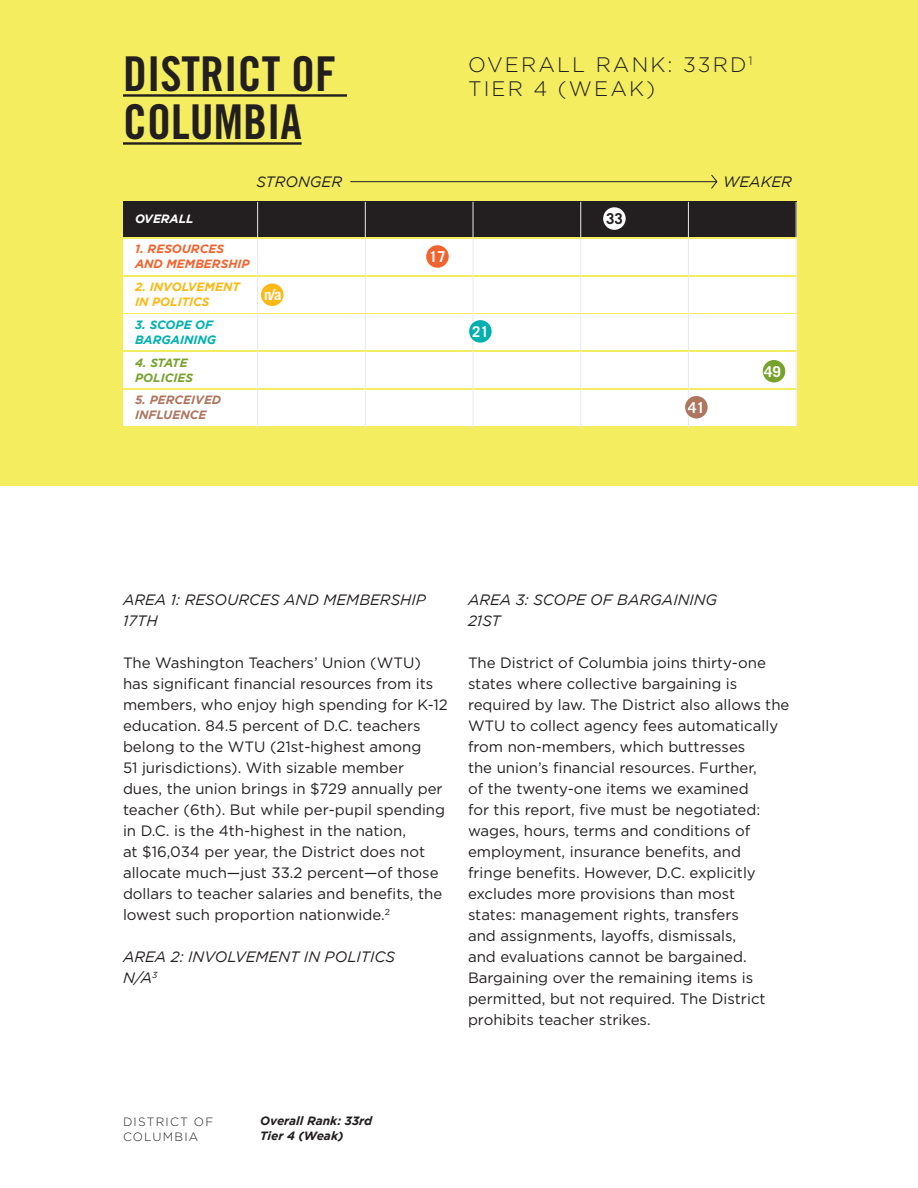
<style>
.page{position:relative;width:918px;height:1188px;background:#fff}
.page>*{position:absolute;margin:0;border:0;box-sizing:border-box;transform-origin:0 0}
.Heading_2{font:48px/48px "Trade Gothic Bold Cond Twenty";color:#231f20}
.Heading_3{font:300 21px "Gotham";letter-spacing:.1em;color:#231f20}
.Main_Body_Text{font:15px/21px "Gotham";color:#231f20}
.Call_Out{font:italic 15px "Gotham";color:#231f20}
.Main_Body_Text-2{font:700 15px "Trade Gothic";color:#fff}
.Main_Body_Text-3{font:700 15px "Trade Gothic";color:#231f20}
.Profile_Footer_2{font:italic 700 12px "Gotham";color:#231f20}
.Table_Heading_1{font:italic 700 12px "Gotham";color:#f2642f}
.Table_Heading_1-2{font:italic 700 12px "Gotham";color:#fcb814}
.Table_Heading_1-3{font:italic 700 12px "Gotham";color:#af765f}
.Table_Heading_1-4{font:italic 700 12px "Gotham";color:#00b1b0}
.Profile_Footer_1{font:300 12px/15px "Gotham";letter-spacing:.1em;color:#231f20}
.Table_Heading_1-5{font:italic 700 12px "Gotham";color:#78a22d}
.Table_Heading_1-6{font:italic 700 12px "Gotham";color:#fff}
</style>
<div class="page">
<div style="left:0;top:0;width:918px;height:486px;background:#f3ed5f"></div>
<div style="left:123px;top:202px;width:673px;height:35px;background:#231f20"></div>
<div style="left:123px;top:240px;width:673px;height:35px;background:#fff"></div>
<div style="left:123px;top:277px;width:673px;height:35px;background:#fff"></div>
<div style="left:123px;top:315px;width:673px;height:35px;background:#fff"></div>
<div style="left:123px;top:353px;width:673px;height:35px;background:#fff"></div>
<div style="left:123px;top:390px;width:673px;height:35px;background:#fff"></div>
<hr style="left:257px;top:202px;width:1px;height:226px;background:#e9eae4">
<hr style="left:365px;top:202px;width:1px;height:226px;background:#e9eae4">
<hr style="left:473px;top:202px;width:1px;height:226px;background:#e9eae4">
<hr style="left:580px;top:202px;width:1px;height:226px;background:#e9eae4">
<hr style="left:688px;top:202px;width:1px;height:226px;background:#e9eae4">
<hr style="left:796px;top:202px;width:1px;height:226px;background:#e9eae4">
<svg style="left:350px;top:174px;width:368px;height:15px"></svg>
<hr style="left:123px;top:94px;width:224px;height:3px;background:#231f20">
<hr style="left:123px;top:142px;width:179px;height:3px;background:#231f20">
<div style="left:603px;top:207px;width:23px;height:23px;background:#fff;border-radius:50%"></div>
<div style="left:261px;top:284px;width:23px;height:22px;background:#fcb814;border-radius:50%"></div>
<div style="left:763px;top:360px;width:22px;height:22px;background:#78a22d;border-radius:50%"></div>
<div style="left:426px;top:245px;width:23px;height:23px;background:#f2642f;border-radius:50%"></div>
<div style="left:685px;top:396px;width:23px;height:22px;background:#af765f;border-radius:50%"></div>
<div style="left:469px;top:320px;width:23px;height:23px;background:#00b1b0;border-radius:50%"></div>
<p class="Heading_2" style="left:123px;top:49px;width:215px">DISTRICT OF<br>COLUMBIA</p>
<p class="Heading_3" style="left:468px;top:53px;width:286px">OVERALL RANK: 33RD<sup>1</sup></p>
<p class="Heading_3" style="left:468px;top:77px;width:189px">TIER 4 (WEAK)</p>
<p class="Table_Heading_1-6" style="left:135px;top:212px;width:60px">OVERALL</p>
<p class="Call_Out" style="left:256px;top:173px;width:87px">STRONGER</p>
<p class="Call_Out" style="left:723px;top:173px;width:70px">WEAKER</p>
<p class="Main_Body_Text-3" style="left:606px;top:210px;width:18px">33</p>
<p class="Table_Heading_1" style="left:135px;top:242px;width:90px">1. RESOURCES</p>
<p class="Table_Heading_1" style="left:135px;top:257px;width:116px">AND MEMBERSHIP</p>
<p class="Table_Heading_1-2" style="left:135px;top:280px;width:106px">2. INVOLVEMENT</p>
<p class="Table_Heading_1-2" style="left:135px;top:295px;width:76px">IN POLITICS</p>
<p class="Table_Heading_1-4" style="left:135px;top:318px;width:80px">3. SCOPE OF</p>
<p class="Table_Heading_1-4" style="left:135px;top:333px;width:83px">BARGAINING</p>
<p class="Table_Heading_1-5" style="left:135px;top:355px;width:54px">4. STATE</p>
<p class="Table_Heading_1-5" style="left:135px;top:370px;width:60px">POLICIES</p>
<p class="Table_Heading_1-3" style="left:135px;top:393px;width:88px">5. PERCEIVED</p>
<p class="Table_Heading_1-3" style="left:135px;top:408px;width:73px">INFLUENCE</p>
<p class="Main_Body_Text-2" style="left:264px;top:286px;width:19px">n/a</p>
<p class="Main_Body_Text-2" style="left:429px;top:248px;width:18px">17</p>
<p class="Main_Body_Text-2" style="left:472px;top:322px;width:18px">21</p>
<p class="Main_Body_Text-2" style="left:688px;top:398px;width:18px">41</p>
<p class="Main_Body_Text-2" style="left:764px;top:362px;width:18px">49</p>
<p class="Call_Out" style="left:123px;top:591px;width:304px">AREA 1: RESOURCES AND MEMBERSHIP</p>
<p class="Call_Out" style="left:123px;top:612px;width:36px">17TH</p>
<p class="Main_Body_Text" style="left:123px;top:652px;width:326px">The Washington Teachers’ Union (WTU) has significant financial resources from its members, who enjoy high spending for K-12 education. 84.5 percent of D.C. teachers belong to the WTU (21st-highest among<br>51 jurisdictions). With sizable member<br>dues, the union brings in $729 annually per teacher (6th). But while per-pupil spending in D.C. is the 4th-highest in the nation,<br>at $16,034 per year, the District does not allocate much—just 33.2 percent—of those dollars to teacher salaries and benefits, the lowest such proportion nationwide.<sup>2</sup></p>
<p class="Call_Out" style="left:123px;top:948px;width:273px">AREA 2: INVOLVEMENT IN POLITICS</p>
<p class="Call_Out" style="left:123px;top:969px;width:36px">N/A<sup>3</sup></p>
<p class="Call_Out" style="left:468px;top:591px;width:251px">AREA 3: SCOPE OF BARGAINING</p>
<p class="Call_Out" style="left:468px;top:612px;width:34px">21ST</p>
<p class="Main_Body_Text" style="left:468px;top:652px;width:323px">The District of Columbia joins thirty-one states where collective bargaining is required by law. The District also allows the WTU to collect agency fees automatically from non-members, which buttresses<br>the union’s financial resources. Further,<br>of the twenty-one items we examined<br>for this report, five must be negotiated: wages, hours, terms and conditions of employment, insurance benefits, and<br>fringe benefits. However, D.C. explicitly excludes more provisions than most<br>states: management rights, transfers<br>and assignments, layoffs, dismissals,<br>and evaluations cannot be bargained.<br>Bargaining over the remaining items is permitted, but not required. The District prohibits teacher strikes.</p>
<p class="Profile_Footer_1" style="left:123px;top:1114px;width:92px">DISTRICT OF<br>COLUMBIA</p>
<p class="Profile_Footer_2" style="left:260px;top:1114px;width:114px">Overall Rank: 33rd</p>
<p class="Profile_Footer_2" style="left:260px;top:1129px;width:85px">Tier 4 (Weak)</p>
</div>
